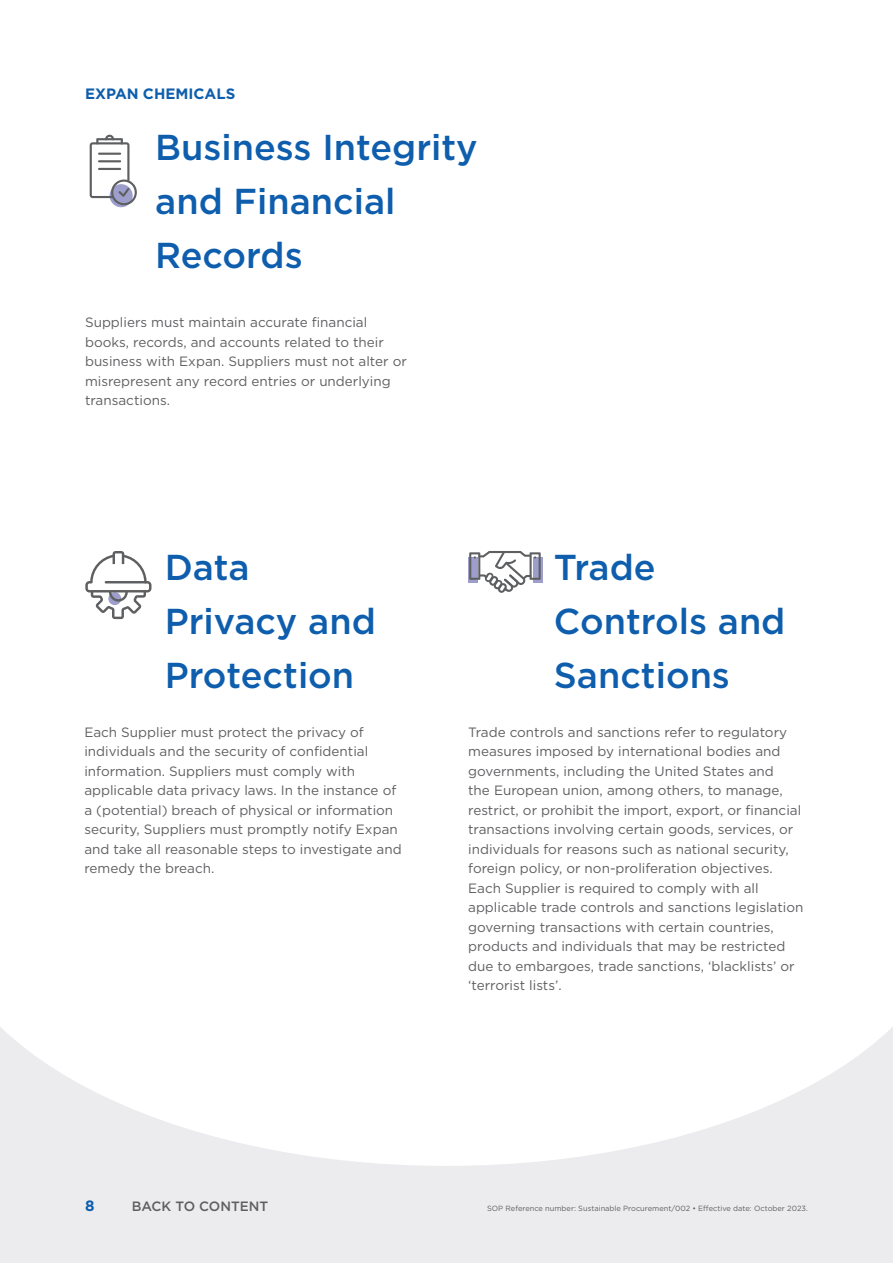
<style>
.page{position:relative;width:893px;height:1263px;background:#fff}
.page>*{position:absolute;margin:0;border:0;box-sizing:border-box;transform-origin:0 0}
.Header_1_Links{font:500 36px/54px "Gotham";color:#0e5ead}
.t1{font:700 15px "Gotham";color:#0e5ead}
.Body{font:13.5px/19.5px "Gotham";color:#5f5f62}
.t2{font:500 13.5px "Gotham";color:#5f5f62}
.t3{font:7.5px "Gotham";color:#5f5f62}
</style>
<div class="page">
<div style="left:0;top:913px;width:893px;height:350px;background:#ececee"></div>
<svg style="left:0;top:913px;width:893px;height:253px;fill:#fff"></svg>
<svg style="left:90px;top:135px;width:47px;height:72px"></svg>
<svg style="left:85px;top:551px;width:66px;height:68px"></svg>
<div style="left:533px;top:557px;width:9px;height:25px;background:#9d9ecc"></div>
<div style="left:468px;top:557px;width:9px;height:25px;background:#9d9ecc"></div>
<svg style="left:469px;top:551px;width:72px;height:42px"></svg>
<p class="t1" style="left:85px;top:84px;width:152px">EXPAN CHEMICALS</p>
<p class="Header_1_Links" style="left:155px;top:120px;width:324px">Business Integrity and Financial<br>Records</p>
<p class="Body" style="left:85px;top:312px;width:323px">Suppliers must maintain accurate financial books, records, and accounts related to their business with Expan. Suppliers must not alter or misrepresent any record entries or underlying transactions.</p>
<p class="Header_1_Links" style="left:165px;top:539px;width:213px">Data<br>Privacy and<br>Protection</p>
<p class="Body" style="left:84px;top:722px;width:319px">Each Supplier must protect the privacy of individuals and the security of confidential information. Suppliers must comply with applicable data privacy laws. In the instance of a (potential) breach of physical or information security, Suppliers must promptly notify Expan and take all reasonable steps to investigate and remedy the breach.</p>
<p class="Header_1_Links" style="left:554px;top:539px;width:233px">Trade<br>Controls and<br>Sanctions</p>
<p class="Body" style="left:468px;top:722px;width:337px">Trade controls and sanctions refer to regulatory measures imposed by international bodies and governments, including the United States and<br>the European union, among others, to manage, restrict, or prohibit the import, export, or financial transactions involving certain goods, services, or individuals for reasons such as national security, foreign policy, or non-proliferation objectives.<br>Each Supplier is required to comply with all applicable trade controls and sanctions legislation governing transactions with certain countries, products and individuals that may be restricted due to embargoes, trade sanctions, ‘blacklists’ or ‘terrorist lists’.</p>
<p class="t1" style="left:85px;top:1196px;width:11px">8</p>
<p class="t2" style="left:132px;top:1197px;width:138px">BACK TO CONTENT</p>
<p class="t3" style="left:487px;top:1204px;width:322px">SOP Reference number: Sustainable Procurement/002 • Effective date: October 2023.</p>
</div>
